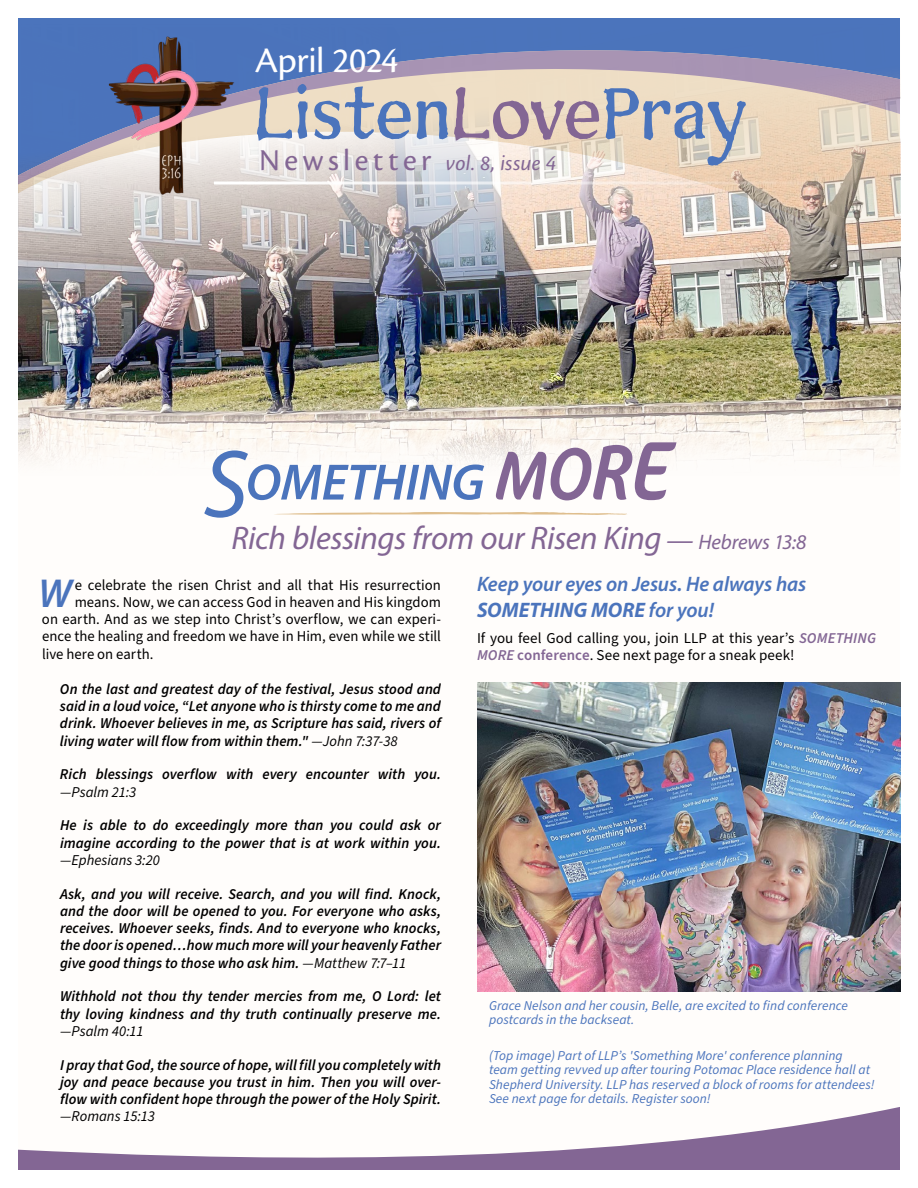
<style>
.page{position:relative;width:918px;height:1188px;background:#fff}
.page>*{position:absolute;margin:0;border:0;box-sizing:border-box;transform-origin:0 0}
.t1{font:75px "Sunshine";letter-spacing:-.02em;color:#4b74bc}
.t2{font:italic 600 51.45px "Myriad Pro";letter-spacing:-.005em;color:#4b74bc}
.t3{font:italic 600 40.65px "Myriad Pro";color:#4b74bc}
.t4{font:37.5px "Cronos Pro";letter-spacing:-.015em;color:#fff}
.t5{font:italic 32.7px "Myriad Pro";letter-spacing:-.01em;color:#836694}
.t6{font:italic 22.5px "Cronos Pro";color:#836694}
.t7{font:italic 600 21px/25.5px "Myriad Pro";letter-spacing:-.005em;color:#4b74bc}
.t8{font:italic 600 15px/17.2px "Source Sans Pro";letter-spacing:.005em;color:#000;text-align:justify}
.t9{font:15px/17.2px "Source Sans Pro";color:#000}
.t10{font:italic 15px "Source Sans Pro";color:#000}
.t11{font:italic 13.5px/14.5px "Source Sans Pro";letter-spacing:.005em;color:#4b74bc}
.s1{color:#836694}
.s2{font-style:normal;font-size:31.5px}
.s3{font-weight:400;font-size:96.75px}
.s4{font-family:"Cocon Pro";font-weight:400;font-stretch:condensed;font-size:70.2px;color:#836694}
.s5{font-family:"Cocon Pro";font-weight:400;font-stretch:condensed;font-size:74.85px;color:#836694}
.s6{font-family:"Cocon Pro";font-weight:400;font-stretch:condensed;font-size:79.5px;color:#836694}
.s7{font-family:"Cocon Pro";font-weight:400;font-stretch:condensed;font-size:84.3px;color:#836694}
.s8{font-size:27px}
.s9{font-size:21px}
.s10{font-weight:700}
.s11{font-weight:600;font-style:italic;color:#836694}
.s12{font-weight:600;color:#836694}
.s13{font-weight:400}
</style>
<div class="page">
<div style="left:18px;top:18px;width:882px;height:1152px;background:#fffdfb"></div>
<svg style="left:18px;top:1107px;width:882px;height:63px"></svg>
<div style="left:18px;top:18px;width:882px;height:6px;background:#4b74bc"></div>
<img style="left:18px;top:24px;width:882px;height:438px">
<img style="left:109px;top:37px;width:153px;height:162px">
<hr style="left:214px;top:182px;width:634px;height:2px;background:#fff">
<img style="left:477px;top:682px;width:423px;height:309px">
<svg style="left:274px;top:512px;width:353px;height:3px"></svg>
<h3 class="t4" style="left:255px;top:39px;width:145px">April 2024</h3>
<h1 class="t1" style="left:255px;top:68px;width:495px">Listen<span class="s1">Love</span>Pray</h1>
<h3 class="t6" style="left:259px;top:150px;width:299px"><span class="s2">Newsletter</span> vol. 8, issue 4</h3>
<h2 class="t2" style="left:203px;top:450px;width:469px"><span class="s3">S</span>OMETHING <span class="s4">M</span><span class="s5">O</span><span class="s6">R</span><span class="s7">E</span></h2>
<h3 class="t5" style="left:231px;top:518px;width:577px">Rich blessings from our Risen King <span class="s8">—</span> <span class="s9">Hebrews 13:8</span></h3>
<h3 class="t7" style="left:477px;top:571px;width:331px">Keep your eyes on Jesus. He always has<br><span class="s10">SOMETHING MORE</span> for you!</h3>
<p class="t9" style="left:477px;top:630px;width:401px">If you feel God calling you, join LLP at this year’s <span class="s11">SOMETHING<br>MORE</span> <span class="s12">conference</span>. See next page for a sneak peek!</p>
<h3 class="t3" style="left:38px;top:567px;width:35px">W</h3>
<p class="t9" style="left:75px;top:576px;width:368px">e celebrate the risen Christ and all that His resurrection</p>
<p class="t9" style="left:75px;top:594px;width:368px">means. Now, we can access God in heaven and His kingdom</p>
<p class="t9" style="left:42px;top:611px;width:401px">on earth. And as we step into Christ’s overflow, we can experi-</p>
<p class="t9" style="left:42px;top:628px;width:401px">ence the healing and freedom we have in Him, even while we still</p>
<p class="t9" style="left:42px;top:645px;width:113px">live here on earth.</p>
<p class="t8" style="left:60px;top:681px;width:383px">On the last and greatest day of the festival, Jesus stood and said in a loud voice, “Let anyone who is thirsty come to me and drink. Whoever believes in me, as Scripture has said, rivers of living water will flow from within them." <span class="s13">—John 7:37-38</span></p>
<p class="t8" style="left:60px;top:766px;width:382px">Rich blessings overflow with every encounter with you.</p>
<p class="t10" style="left:60px;top:782px;width:78px">—Psalm 21:3</p>
<p class="t8" style="left:60px;top:817px;width:382px">He is able to do exceedingly more than you could ask or imagine according to the power that is at work within you.</p>
<p class="t10" style="left:60px;top:850px;width:101px">—Ephesians 3:20</p>
<p class="t8" style="left:60px;top:885px;width:383px">Ask, and you will receive. Search, and you will find. Knock, and the door will be opened to you. For everyone who asks, receives. Whoever seeks, finds. And to everyone who knocks, the door is opened…how much more will your heavenly Father give good things to those who ask him. <span class="s13">—Matthew 7:7–11</span></p>
<p class="t8" style="left:60px;top:988px;width:383px">Withhold not thou thy tender mercies from me, O Lord: let thy loving kindness and thy truth continually preserve me.</p>
<p class="t10" style="left:60px;top:1021px;width:85px">—Psalm 40:11</p>
<p class="t8" style="left:60px;top:1056px;width:383px">I pray that God, the source of hope, will fill you completely with joy and peace because you trust in him. Then you will over&shy;flow with confident hope through the power of the Holy Spirit.</p>
<p class="t10" style="left:60px;top:1106px;width:96px">—Romans 15:13</p>
<p class="t11" style="left:489px;top:998px;width:361px">Grace Nelson and her cousin, Belle, are excited to find conference postcards in the backseat.</p>
<p class="t11" style="left:489px;top:1048px;width:387px">(Top image) Part of LLP’s 'Something More' conference planning team getting revved up after touring Potomac Place residence hall at Shepherd University. LLP has reserved a block of rooms for attendees!<br>See next page for details. Register soon!</p>
</div>
